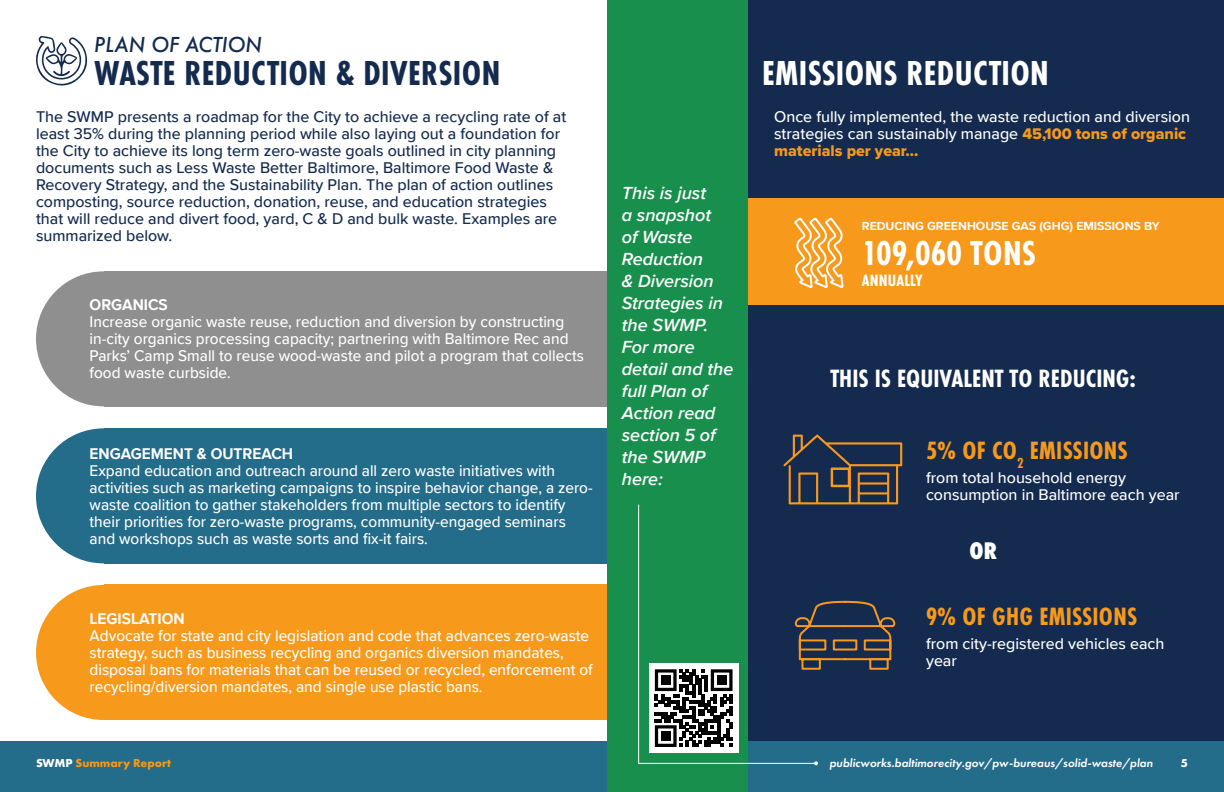
<style>
.page{position:relative;width:1224px;height:792px;background:#fff}
.page>*{position:absolute;margin:0;border:0;box-sizing:border-box;transform-origin:0 0}
.t1{font:700 36px "Futura PT Cond";letter-spacing:.01em;color:#fff}
.t2{font:700 36px "Futura PT Cond";letter-spacing:.01em;color:#142b4f}
.t3{font:700 26px "Futura PT Cond";letter-spacing:.01em;color:#f7991a}
.t4{font:700 26px "Futura PT Cond";color:#fff}
.t5{font:800 25px "Futura PT Cond";color:#fff}
.t6{font:italic 500 20px "Futura";color:#142b4f}
.t7{font:italic 600 18px/22px "Proxima Nova";color:#fff}
.t8{font:700 17px "Futura PT Cond";letter-spacing:.01em;color:#fff}
.t9{font:500 16px/17px "Proxima Nova";color:#fff;scale:.96 1}
.t10{font:500 16px/17px "Proxima Nova";color:#142b4f}
.t11{font:500 16px/17px "Proxima Nova";color:#fff}
.t12{font:700 16px "Proxima Nova";color:#fff;scale:.96 1}
.t13{font:italic 500 16px "Proxima Nova";color:#fff}
.t14{font:16px "Proxima Nova Extrabld";color:#f7991a}
.t15{font:italic 600 12px "Futura PT";color:#fff}
.t16{font:700 12px "Proxima Nova";color:#fff}
.t17{font:700 12px "Futura PT";color:#f7991a}
.t18{font:700 12px "Futura PT";color:#fff}
.s1{font-family:"Proxima Nova Extrabld";font-weight:400;color:#f7991a}
.s2{color:#fff}
</style>
<div class="page">
<div style="left:748px;top:0;width:476px;height:792px;background:#142b4f"></div>
<svg style="left:783px;top:434px;width:119px;height:70px"></svg>
<svg style="left:794px;top:600px;width:102px;height:70px"></svg>
<div style="left:744px;top:199px;width:480px;height:106px;background:#f7991a"></div>
<svg style="left:794px;top:217px;width:50px;height:70px"></svg>
<div style="left:104px;top:271px;width:504px;height:135px;background:#8f8f8f"></div>
<div style="left:36px;top:271px;width:135px;height:135px;background:#8f8f8f;border-radius:50%"></div>
<div style="left:104px;top:428px;width:504px;height:135px;background:#236c8a"></div>
<div style="left:36px;top:428px;width:135px;height:135px;background:#236c8a;border-radius:50%"></div>
<div style="left:104px;top:585px;width:504px;height:135px;background:#f7991a"></div>
<div style="left:36px;top:585px;width:135px;height:135px;background:#f7991a;border-radius:50%"></div>
<div style="left:0;top:742px;width:1224px;height:50px;background:#236c8a"></div>
<div style="left:608px;top:0;width:140px;height:792px;background:#188f4c"></div>
<svg style="left:36px;top:36px;width:52px;height:50px"></svg>
<hr style="left:639px;top:763px;width:177px;height:1px;background:#fff">
<svg style="left:814px;top:761px;width:4px;height:4px"></svg>
<hr style="left:638px;top:505px;width:1px;height:258px;background:#fff">
<div style="left:649px;top:663px;width:90px;height:90px;background:#fff"></div>
<svg style="left:655px;top:669px;width:78px;height:78px"></svg>
<div style="left:661px;top:676px;width:9px;height:9px;background:#000"></div>
<div style="left:717px;top:676px;width:9px;height:9px;background:#000"></div>
<div style="left:661px;top:731px;width:9px;height:10px;background:#000"></div>
<p class="t6" style="left:94px;top:31px;width:169px">PLAN OF ACTION</p>
<h1 class="t2" style="left:94px;top:53px;width:407px">WASTE REDUCTION &amp; DIVERSION</h1>
<p class="t10" style="left:36px;top:107px;width:532px">The SWMP presents a roadmap for the City to achieve a recycling rate of at least 35% during the planning period while also laying out a foundation for the City to achieve its long term zero-waste goals outlined in city planning documents such as Less Waste Better Baltimore, Baltimore Food Waste &amp; Recovery Strategy, and the Sustainability Plan. The plan of action outlines composting, source reduction, donation, reuse, and education strategies that will reduce and divert food, yard, C &amp; D and bulk waste. Examples are summarized below.</p>
<p class="t11" style="left:774px;top:107px;width:417px">Once fully implemented, the waste reduction and diversion strategies can sustainably manage <span class="s1">45,100 tons of organic</span></p>
<h1 class="t1" style="left:762px;top:53px;width:288px">EMISSIONS REDUCTION</h1>
<p class="t13" style="left:770px;top:101px;width:270px">potential to reduce or divert a total of:</p>
<p class="t14" style="left:774px;top:138px;width:146px">materials per year...</p>
<p class="t7" style="left:622px;top:181px;width:113px">This is just<br>a snapshot<br>of Waste<br>Reduction<br>&amp; Diversion<br>Strategies in the SWMP.<br>For more detail and the full Plan of<br>Action read section 5 of the SWMP here:</p>
<p class="t16" style="left:862px;top:217px;width:299px">REDUCING GREENHOUSE GAS (GHG) EMISSIONS BY</p>
<h1 class="t1" style="left:862px;top:232px;width:176px">109,060 TONS</h1>
<p class="t8" style="left:862px;top:271px;width:62px">ANNUALLY</p>
<p class="t12" style="left:90px;top:293px;width:83px">ORGANICS</p>
<p class="t9" style="left:90px;top:313px;width:516px">Increase organic waste reuse, reduction and diversion by constructing in-city organics processing capacity; partnering with Baltimore Rec and Parks’ Camp Small to reuse wood-waste and pilot a program that collects food waste curbside.</p>
<h2 class="t4" style="left:831px;top:363px;width:307px">THIS IS EQUIVALENT TO REDUCING:</h2>
<h2 class="t3" style="left:926px;top:435px;width:203px">5% OF CO<sub>2</sub> EMISSIONS</h2>
<p class="t11" style="left:926px;top:468px;width:255px">from total household energy consumption in Baltimore each year</p>
<p class="t12" style="left:90px;top:441px;width:214px">ENGAGEMENT &amp; OUTREACH</p>
<p class="t9" style="left:90px;top:461px;width:526px">Expand education and outreach around all zero waste initiatives with activities such as marketing campaigns to inspire behavior change, a zero&shy;waste coalition to gather stakeholders from multiple sectors to identify their priorities for zero-waste programs, community-engaged seminars and workshops such as waste sorts and fix-it fairs.</p>
<p class="t11" style="left:519px;top:465px;width:142px">This is equivalent to reducing</p>
<h3 class="t5" style="left:970px;top:536px;width:29px">OR</h3>
<p class="t12" style="left:90px;top:606px;width:101px">LEGISLATION</p>
<p class="t9" style="left:90px;top:626px;width:526px">Advocate for state and city legislation and code that advances zero-waste strategy, such as business recycling and organics diversion mandates, disposal bans for materials that can be reused or recycled, enforcement of recycling/diversion mandates, and single use plastic bans.</p>
<h2 class="t3" style="left:926px;top:601px;width:213px">9% OF GHG EMISSIONS</h2>
<p class="t11" style="left:926px;top:634px;width:240px">from city-registered vehicles each year</p>
<p class="t17" style="left:36px;top:755px;width:137px"><span class="s2">SWMP</span> Summary Report</p>
<p class="t15" style="left:829px;top:755px;width:325px">publicworks.baltimorecity.gov/pw-bureaus/solid-waste/plan</p>
<p class="t18" style="left:1181px;top:755px;width:9px">5</p>
</div>
